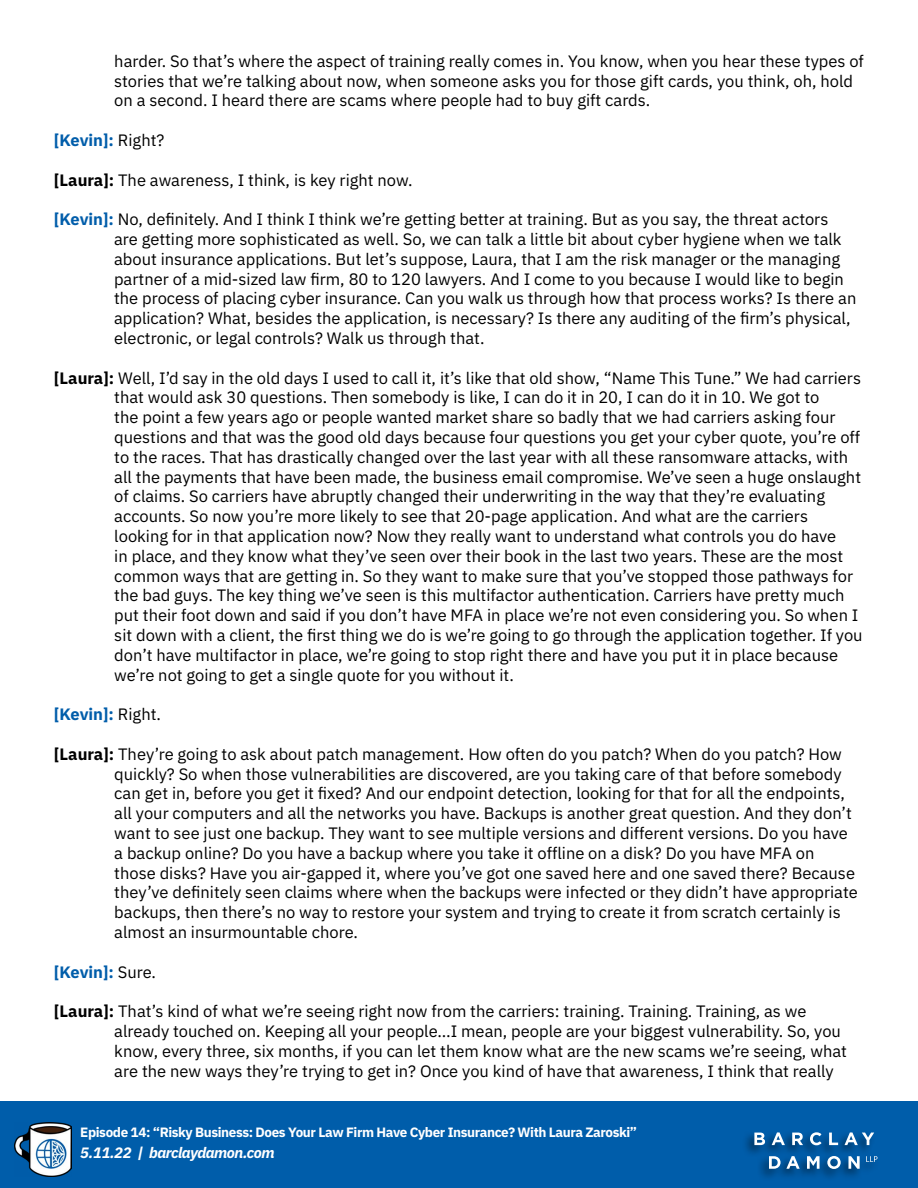
<style>
.page{position:relative;width:918px;height:1188px;background:#fff}
.page>*{position:absolute;margin:0;border:0;box-sizing:border-box;transform-origin:0 0}
.t1{font:16.5px/19.8px "IBM Plex Sans";color:#000}
.t2{font:700 16.5px "IBM Plex Sans";letter-spacing:-.005em;color:#005daa}
.t3{font:italic 700 15px "IBM Plex Sans";letter-spacing:-.03em;color:#fff}
.t4{font:700 13.5px "IBM Plex Sans";letter-spacing:-.03em;color:#fff}
.s1{font-weight:400;color:#000}
.s2{font-weight:700}
.s3{font-weight:700;color:#005daa}
</style>
<div class="page">
<div style="left:0;top:1102px;width:918px;height:86px;background:#005daa"></div>
<img style="left:15px;top:1123px;width:56px;height:53px">
<div style="left:742px;top:1130px;width:138px;height:51px;background:#000;opacity:.55"></div>
<svg style="left:866px;top:1156px;width:11px;height:6px"></svg>
<svg style="left:754px;top:1133px;width:11px;height:12px"></svg>
<svg style="left:772px;top:1132px;width:13px;height:13px"></svg>
<svg style="left:792px;top:1133px;width:11px;height:12px"></svg>
<svg style="left:810px;top:1132px;width:12px;height:13px"></svg>
<svg style="left:829px;top:1133px;width:9px;height:12px"></svg>
<svg style="left:845px;top:1132px;width:29px;height:13px"></svg>
<svg style="left:769px;top:1156px;width:31px;height:13px"></svg>
<svg style="left:807px;top:1156px;width:13px;height:13px"></svg>
<svg style="left:827px;top:1156px;width:14px;height:13px"></svg>
<svg style="left:848px;top:1156px;width:12px;height:13px"></svg>
<p class="t1" style="left:114px;top:50px;width:751px">harder. So that’s where the aspect of training really comes in. You know, when you hear these types of stories that we’re talking about now, when someone asks you for those gift cards, you think, oh, hold on a second. I heard there are scams where people had to buy gift cards.</p>
<p class="t2" style="left:54px;top:127px;width:112px">[Kevin]: <span class="s1">Right?</span></p>
<p class="t1" style="left:54px;top:169px;width:360px"><span class="s2">[Laura]:</span> The awareness, I think, is key right now.</p>
<p class="t1" style="left:114px;top:208px;width:744px;text-indent:-60px"><span class="s3">[Kevin]:</span> No, definitely. And I think I think we’re getting better at training. But as you say, the threat actors<br>are getting more sophisticated as well. So, we can talk a little bit about cyber hygiene when we talk about insurance applications. But let’s suppose, Laura, that I am the risk manager or the managing partner of a mid-sized law firm, 80 to 120 lawyers. And I come to you because I would like to begin the process of placing cyber insurance. Can you walk us through how that process works? Is there an application? What, besides the application, is necessary? Is there any auditing of the firm’s physical, electronic, or legal controls? Walk us through that.</p>
<p class="t1" style="left:114px;top:367px;width:750px;text-indent:-60px"><span class="s2">[Laura]:</span> Well, I’d say in the old days I used to call it, it’s like that old show, “Name This Tune.” We had carriers that would ask 30 questions. Then somebody is like, I can do it in 20, I can do it in 10. We got to<br>the point a few years ago or people wanted market share so badly that we had carriers asking four questions and that was the good old days because four questions you get your cyber quote, you’re off to the races. That has drastically changed over the last year with all these ransomware attacks, with all the payments that have been made, the business email compromise. We’ve seen a huge onslaught of claims. So carriers have abruptly changed their underwriting in the way that they’re evaluating accounts. So now you’re more likely to see that 20-page application. And what are the carriers looking for in that application now? Now they really want to understand what controls you do have<br>in place, and they know what they’ve seen over their book in the last two years. These are the most common ways that are getting in. So they want to make sure that you’ve stopped those pathways for the bad guys. The key thing we’ve seen is this multifactor authentication. Carriers have pretty much put their foot down and said if you don’t have MFA in place we’re not even considering you. So when I sit down with a client, the first thing we do is we’re going to go through the application together. If you don’t have multifactor in place, we’re going to stop right there and have you put it in place because we’re not going to get a single quote for you without it.</p>
<p class="t2" style="left:54px;top:701px;width:109px">[Kevin]: <span class="s1">Right.</span></p>
<p class="t1" style="left:114px;top:743px;width:745px;text-indent:-60px"><span class="s2">[Laura]:</span> They’re going to ask about patch management. How often do you patch? When do you patch? How quickly? So when those vulnerabilities are discovered, are you taking care of that before somebody can get in, before you get it fixed? And our endpoint detection, looking for that for all the endpoints, all your computers and all the networks you have. Backups is another great question. And they don’t want to see just one backup. They want to see multiple versions and different versions. Do you have a backup online? Do you have a backup where you take it offline on a disk? Do you have MFA on those disks? Have you air-gapped it, where you’ve got one saved here and one saved there? Because they’ve definitely seen claims where when the backups were infected or they didn’t have appropriate backups, then there’s no way to restore your system and trying to create it from scratch certainly is almost an insurmountable chore.</p>
<p class="t2" style="left:54px;top:959px;width:104px">[Kevin]: <span class="s1">Sure.</span></p>
<p class="t1" style="left:114px;top:1000px;width:734px;text-indent:-60px"><span class="s2">[Laura]:</span> That’s kind of what we’re seeing right now from the carriers: training. Training. Training, as we already touched on. Keeping all your people…I mean, people are your biggest vulnerability. So, you know, every three, six months, if you can let them know what are the new scams we’re seeing, what are the new ways they’re trying to get in? Once you kind of have that awareness, I think that really</p>
<p class="t4" style="left:80px;top:1121px;width:558px">Episode 14: “Risky Business: Does Your Law Firm Have Cyber Insurance? With Laura Zaroski”</p>
<p class="t3" style="left:80px;top:1140px;width:196px">5.11.22 | barclaydamon.com</p>
</div>
